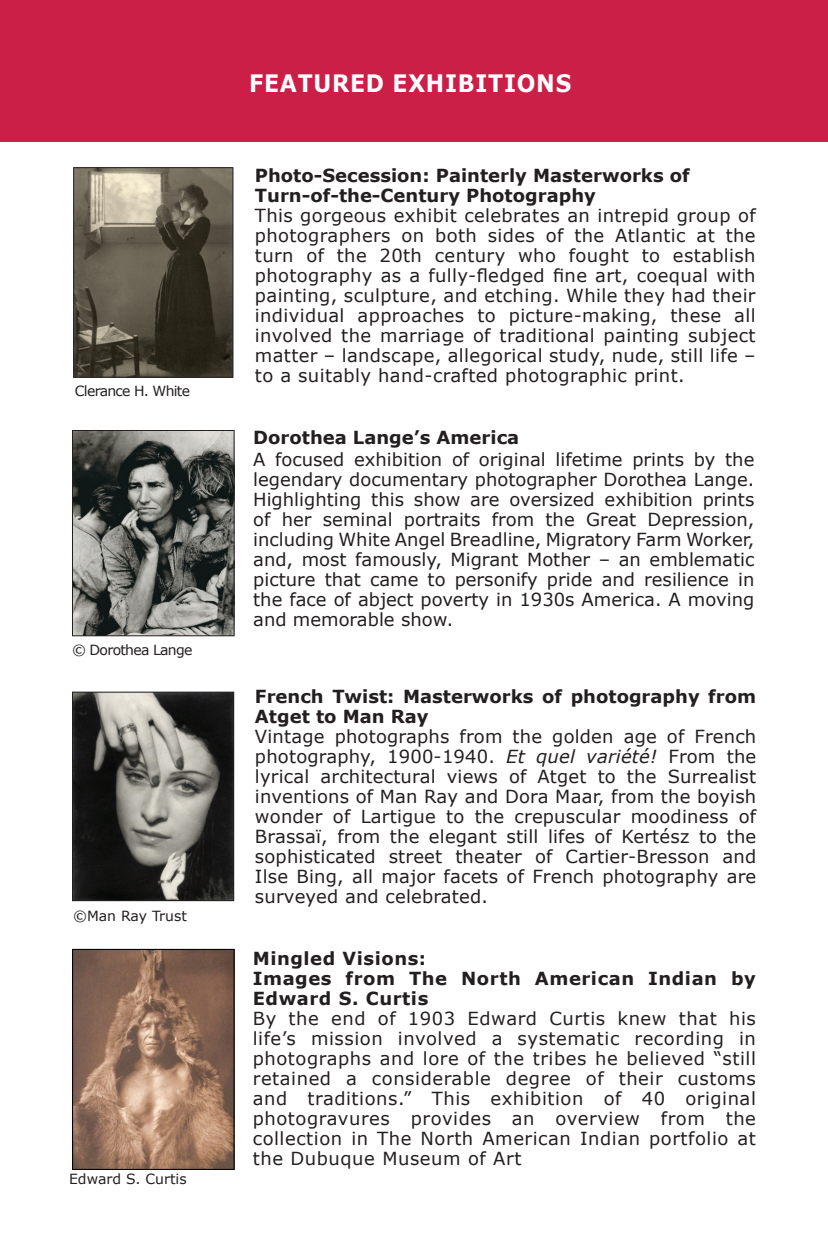
<style>
.page{position:relative;width:828px;height:1260px;background:#fff}
.page>*{position:absolute;margin:0;border:0;box-sizing:border-box;transform-origin:0 0}
.t1{font:700 24px "Verdana";letter-spacing:.035em;color:#fff;scale:.92 1}
.t2{font:18px/20px "Verdana";letter-spacing:.01em;color:#231f20;text-align:justify}
.t3{font:700 18px/20px "Verdana";color:#231f20}
.t4{font:700 18px/20px "Verdana";letter-spacing:.03em;color:#231f20}
.t5{font:14px "Verdana";letter-spacing:-.05em;color:#231f20}
.t6{font:14px "Verdana";color:#231f20}
.s1{font-style:italic}
</style>
<div class="page">
<div style="left:0;top:0;width:828px;height:142px;background:#cb1f47"></div>
<img style="left:74px;top:432px;width:159px;height:202px">
<div style="left:72px;top:430px;width:163px;height:206px;border:1px solid #231f20"></div>
<img style="left:75px;top:169px;width:156px;height:207px">
<div style="left:73px;top:167px;width:160px;height:211px;border:1px solid #231f20"></div>
<img style="left:74px;top:951px;width:159px;height:217px">
<div style="left:72px;top:949px;width:163px;height:221px;border:1px solid #040503"></div>
<img style="left:74px;top:694px;width:158px;height:205px">
<div style="left:72px;top:692px;width:162px;height:209px;border:1px solid #231f20"></div>
<p class="t5" style="left:75px;top:381px;width:117px">Clerance H. White</p>
<p class="t5" style="left:72px;top:640px;width:122px">© Dorothea Lange</p>
<p class="t6" style="left:73px;top:906px;width:115px">©Man Ray Trust</p>
<p class="t6" style="left:69px;top:1169px;width:119px">Edward S. Curtis</p>
<h1 class="t1" style="left:249px;top:66px;width:352px">FEATURED EXHIBITIONS</h1>
<p class="t3" style="left:255px;top:165px;width:436px">Photo-Secession: Painterly Masterworks of<br>Turn-of-the-Century Photography</p>
<p class="t2" style="left:255px;top:205px;width:502px">This gorgeous exhibit celebrates an intrepid group of photographers on both sides of the Atlantic at the turn of the 20th century who fought to establish photography as a fully-fledged fine art, coequal with painting, sculpture, and etching. While they had their individual approaches to picture-making, these all involved the marriage of traditional painting subject matter – landscape, allegorical study, nude, still life – to a suitably hand-crafted photographic print.</p>
<p class="t3" style="left:253px;top:427px;width:268px">Dorothea Lange’s America</p>
<p class="t2" style="left:253px;top:449px;width:503px">A focused exhibition of original lifetime prints by the legendary documentary photographer Dorothea Lange.<br>Highlighting this show are oversized exhibition prints of her seminal portraits from the Great Depression, including White Angel Breadline, Migratory Farm Worker, and, most famously, Migrant Mother – an emblematic picture that came to personify pride and resilience in the face of abject poverty in 1930s America. A moving and memorable show.</p>
<p class="t3" style="left:255px;top:686px;width:503px">French Twist: Masterworks of photography from<br>Atget to Man Ray</p>
<p class="t2" style="left:255px;top:726px;width:503px">Vintage photographs from the golden age of French photography, 1900-1940. <span class="s1">Et quel variété!</span> From the lyrical architectural views of Atget to the Surrealist inventions of Man Ray and Dora Maar, from the boyish wonder of Lartigue to the crepuscular moodiness of Brassaï, from the elegant still lifes of Kertész to the sophisticated street theater of Cartier-Bresson and Ilse Bing, all major facets of French photography are surveyed and celebrated.</p>
<p class="t4" style="left:253px;top:948px;width:505px">Mingled Visions:<br>Images from The North American Indian by<br>Edward S. Curtis</p>
<p class="t2" style="left:253px;top:1008px;width:505px">By the end of 1903 Edward Curtis knew that his life’s mission involved a systematic recording in photographs and lore of the tribes he believed “still retained a considerable degree of their customs and traditions.” This exhibition of 40 original photogravures provides an overview from the collection in The North American Indian portfolio at the Dubuque Museum of Art</p>
</div>
